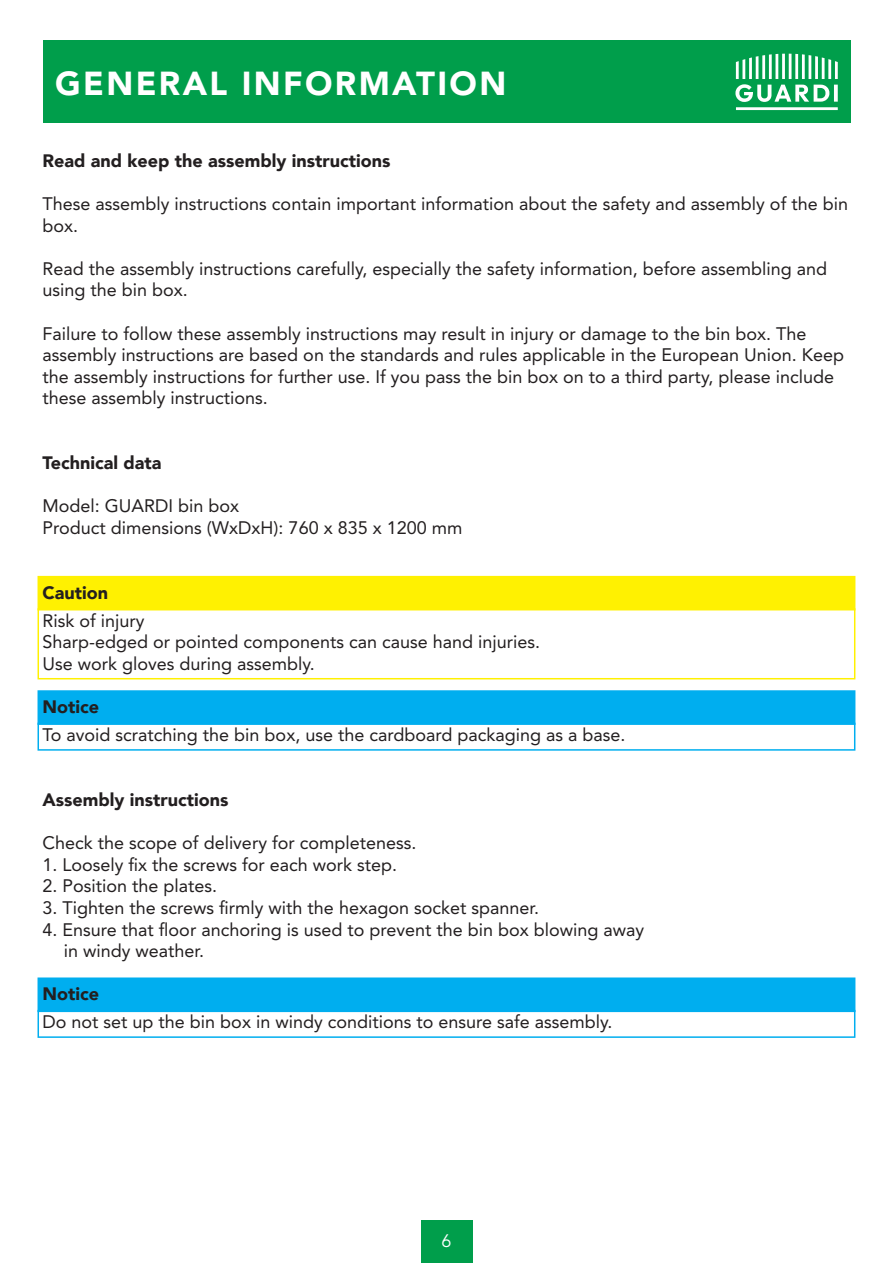
<style>
.page{position:relative;width:893px;height:1263px;background:#fff}
.page>*{position:absolute;margin:0;border:0;box-sizing:border-box;transform-origin:0 0}
.t1{font:900 33px "Avenir LT Std";letter-spacing:.07em;color:#fff}
.t2{font:18px/21.6px "Avenir LT Std";color:#231f20}
.t3{font:900 18px "Avenir";color:#231f20}
.t4{font:18px "Avenir LT Std";color:#fff}
</style>
<div class="page">
<div style="left:43px;top:40px;width:807px;height:83px;background:#009e4b"></div>
<div style="left:421px;top:1220px;width:51px;height:43px;background:#009e4b"></div>
<svg style="left:735px;top:54px;width:103px;height:56px"></svg>
<div style="left:38px;top:576px;width:817px;height:34px;background:#fff101"></div>
<div style="left:38px;top:608px;width:817px;height:71px;border:2px solid #fff101"></div>
<div style="left:38px;top:690px;width:817px;height:35px;background:#00aeef;border:2px solid #00aeef"></div>
<div style="left:38px;top:723px;width:817px;height:28px;border:2px solid #00aeef"></div>
<div style="left:38px;top:977px;width:817px;height:35px;background:#00aeef;border:2px solid #00aeef"></div>
<div style="left:38px;top:1010px;width:817px;height:28px;border:2px solid #00aeef"></div>
<h1 class="t1" style="left:55px;top:65px;width:452px">GENERAL INFORMATION</h1>
<p class="t3" style="left:43px;top:153px;width:349px">Read and keep the assembly instructions</p>
<p class="t2" style="left:43px;top:193px;width:807px">These assembly instructions contain important information about the safety and assembly of the bin box.</p>
<p class="t2" style="left:43px;top:258px;width:786px">Read the assembly instructions carefully, especially the safety information, before assembling and using the bin box.</p>
<p class="t2" style="left:43px;top:323px;width:803px">Failure to follow these assembly instructions may result in injury or damage to the bin box. The assembly instructions are based on the standards and rules applicable in the European Union. Keep the assembly instructions for further use. If you pass the bin box on to a third party, please include these assembly instructions.</p>
<p class="t3" style="left:43px;top:455px;width:121px">Technical data</p>
<p class="t2" style="left:43px;top:496px;width:421px">Model: GUARDI bin box<br>Product dimensions (WxDxH): 760 x 835 x 1200 mm</p>
<p class="t3" style="left:43px;top:585px;width:67px">Caution</p>
<p class="t2" style="left:43px;top:610px;width:499px">Risk of injury<br>Sharp-edged or pointed components can cause hand injuries.<br>Use work gloves during assembly.</p>
<p class="t3" style="left:43px;top:699px;width:58px">Notice</p>
<p class="t2" style="left:43px;top:725px;width:584px">To avoid scratching the bin box, use the cardboard packaging as a base.</p>
<p class="t3" style="left:43px;top:792px;width:188px">Assembly instructions</p>
<p class="t2" style="left:43px;top:833px;width:375px">Check the scope of delivery for completeness.</p>
<p class="t2" style="left:43px;top:854px;width:356px">1. Loosely fix the screws for each work step.</p>
<p class="t2" style="left:43px;top:876px;width:176px">2. Position the plates.</p>
<p class="t2" style="left:43px;top:897px;width:498px">3. Tighten the screws firmly with the hexagon socket spanner.</p>
<p class="t2" style="left:64px;top:919px;width:582px;text-indent:-21px">4. Ensure that floor anchoring is used to prevent the bin box blowing away in windy weather.</p>
<p class="t3" style="left:43px;top:987px;width:58px">Notice</p>
<p class="t2" style="left:43px;top:1012px;width:571px">Do not set up the bin box in windy conditions to ensure safe assembly.</p>
<p class="t4" style="left:441px;top:1233px;width:12px">6</p>
</div>
